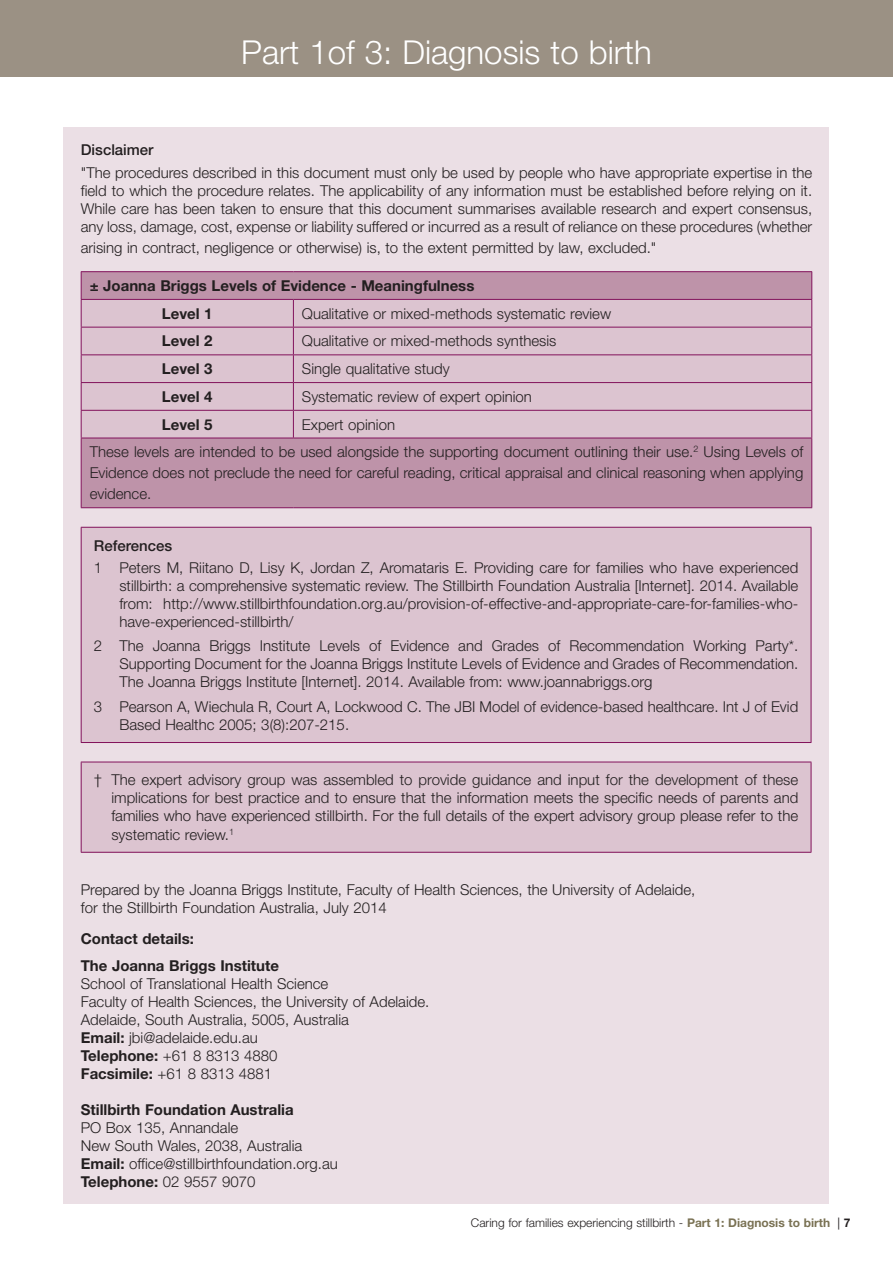
<style>
.page{position:relative;width:893px;height:1263px;background:#fff}
.page>*{position:absolute;margin:0;border:0;box-sizing:border-box;transform-origin:0 0}
.t1{font:300 33px "Helvetica Neue LT Std";color:#fff}
.Body{font:300 15px/18px "Helvetica Neue LT Std";color:#231f20;text-align:justify}
.Disclaimer{font:300 15px "Helvetica Neue LT Std";color:#231f20}
.Disclaimer-2{font:700 15px "Helvetica Neue LT Std";color:#231f20}
.Body-2{font:700 15px "Helvetica Neue LT Std";color:#231f20}
.Heading_2{font:500 15px "Helvetica Neue LT Std";color:#231f20}
.t2{font:300 12px "Helvetica Neue LT Std";color:#231f20}
.s1{font-weight:700}
.s2{font-weight:300}
.s3{font-weight:700;color:#7a7254}
.s4{font-weight:400}
</style>
<div class="page">
<div style="left:0;top:0;width:893px;height:77px;background:#9b9184"></div>
<div style="left:64px;top:128px;width:765px;height:1076px;background:#ebdfe5"></div>
<div style="left:82px;top:272px;width:729px;height:235px;background:#be93a9"></div>
<div style="left:82px;top:300px;width:729px;height:138px;background:#dcc4d0"></div>
<hr style="left:81px;top:271px;width:212px;height:1px;background:#82125b">
<hr style="left:293px;top:271px;width:519px;height:1px;background:#82125b">
<hr style="left:81px;top:299px;width:212px;height:1px;background:#82125b">
<hr style="left:293px;top:299px;width:519px;height:1px;background:#82125b">
<hr style="left:81px;top:327px;width:212px;height:1px;background:#82125b">
<hr style="left:293px;top:327px;width:519px;height:1px;background:#82125b">
<hr style="left:81px;top:354px;width:212px;height:1px;background:#82125b">
<hr style="left:293px;top:354px;width:519px;height:1px;background:#82125b">
<hr style="left:81px;top:382px;width:212px;height:1px;background:#82125b">
<hr style="left:293px;top:382px;width:519px;height:1px;background:#82125b">
<hr style="left:81px;top:410px;width:212px;height:1px;background:#82125b">
<svg style="left:81px;top:272px;width:1px;height:166px"></svg>
<hr style="left:293px;top:410px;width:519px;height:1px;background:#82125b">
<svg style="left:293px;top:300px;width:1px;height:138px"></svg>
<svg style="left:811px;top:272px;width:1px;height:166px"></svg>
<hr style="left:81px;top:438px;width:212px;height:1px;background:#82125b">
<hr style="left:81px;top:438px;width:1px;height:69px;background:#82125b">
<hr style="left:293px;top:438px;width:519px;height:1px;background:#82125b">
<hr style="left:811px;top:438px;width:1px;height:69px;background:#82125b">
<hr style="left:81px;top:507px;width:212px;height:1px;background:#82125b">
<hr style="left:293px;top:507px;width:519px;height:1px;background:#82125b">
<div style="left:81px;top:527px;width:730px;height:215px;background:#dcc4d0"></div>
<hr style="left:81px;top:527px;width:730px;height:1px;background:#82125b">
<hr style="left:81px;top:528px;width:1px;height:214px;background:#82125b">
<hr style="left:811px;top:528px;width:1px;height:214px;background:#82125b">
<hr style="left:81px;top:742px;width:730px;height:1px;background:#82125b">
<div style="left:81px;top:762px;width:730px;height:90px;background:#dcc4d0"></div>
<hr style="left:81px;top:762px;width:730px;height:1px;background:#82125b">
<hr style="left:81px;top:762px;width:1px;height:90px;background:#82125b">
<hr style="left:811px;top:762px;width:1px;height:90px;background:#82125b">
<hr style="left:81px;top:852px;width:730px;height:1px;background:#82125b">
<p class="t1" style="left:241px;top:32px;width:412px">Part 1of 3: Diagnosis to birth</p>
<p class="Heading_2" style="left:81px;top:141px;width:74px">Disclaimer</p>
<p class="Body" style="left:81px;top:163px;width:733px">"The procedures described in this document must only be used by people who have appropriate expertise in the field to which the procedure relates. The applicability of any information must be established before relying on it.<br>While care has been taken to ensure that this document summarises available research and expert consensus, any loss, damage, cost, expense or liability suffered or incurred as a result of reliance on these procedures (whether</p>
<p class="Body" style="left:81px;top:238px;width:577px">arising in contract, negligence or otherwise) is, to the extent permitted by law, excluded."</p>
<p class="Body-2" style="left:90px;top:276px;width:386px">± Joanna Briggs Levels of Evidence - Meaningfulness</p>
<p class="Body-2" style="left:162px;top:304px;width:52px">Level 1</p>
<p class="Body" style="left:302px;top:304px;width:311px">Qualitative or mixed-methods systematic review</p>
<p class="Body-2" style="left:162px;top:332px;width:52px">Level 2</p>
<p class="Body" style="left:302px;top:332px;width:256px">Qualitative or mixed-methods synthesis</p>
<p class="Body-2" style="left:162px;top:359px;width:52px">Level 3</p>
<p class="Body" style="left:302px;top:359px;width:149px">Single qualitative study</p>
<p class="Body-2" style="left:162px;top:387px;width:52px">Level 4</p>
<p class="Body" style="left:302px;top:387px;width:232px">Systematic review of expert opinion</p>
<p class="Body-2" style="left:162px;top:415px;width:52px">Level 5</p>
<p class="Body" style="left:302px;top:415px;width:95px">Expert opinion</p>
<p class="Body" style="left:90px;top:441px;width:715px;line-height:21px">These levels are intended to be used alongside the supporting document outlining their use.<sup>2</sup> Using Levels of Evidence does not preclude the need for careful reading, critical appraisal and clinical reasoning when applying evidence.</p>
<p class="Heading_2" style="left:94px;top:536px;width:80px">References</p>
<p class="Body" style="left:119px;top:558px;width:681px;text-indent:-25px">1 Peters M, Riitano D, Lisy K, Jordan Z, Aromataris E. Providing care for families who have experienced stillbirth: a comprehensive systematic review. The Stillbirth Foundation Australia [Internet]. 2014. Available from: http://www.stillbirthfoundation.org.au/provision-of-effective-and-appropriate-care-for-families-who&shy;have-experienced-stillbirth/</p>
<p class="Body" style="left:119px;top:637px;width:680px;text-indent:-25px">2 The Joanna Briggs Institute Levels of Evidence and Grades of Recommendation Working Party*.<br>Supporting Document for the Joanna Briggs Institute Levels of Evidence and Grades of Recommendation.<br>The Joanna Briggs Institute [Internet]. 2014. Available from: www.joannabriggs.org</p>
<p class="Body" style="left:119px;top:697px;width:680px;text-indent:-25px">3 Pearson A, Wiechula R, Court A, Lockwood C. The JBI Model of evidence-based healthcare. Int J of Evid<br>Based Healthc 2005; 3(8):207-215.</p>
<p class="Body" style="left:111px;top:771px;width:688px;text-indent:-18px">† The expert advisory group was assembled to provide guidance and input for the development of these implications for best practice and to ensure that the information meets the specific needs of parents and families who have experienced stillbirth. For the full details of the expert advisory group please refer to the systematic review.<sup>1</sup></p>
<p class="Body" style="left:81px;top:881px;width:616px">Prepared by the Joanna Briggs Institute, Faculty of Health Sciences, the University of Adelaide, for the Stillbirth Foundation Australia, July 2014</p>
<p class="Disclaimer-2" style="left:81px;top:929px;width:115px">Contact details:</p>
<p class="Disclaimer-2" style="left:81px;top:956px;width:200px">The Joanna Briggs Institute</p>
<p class="Disclaimer" style="left:81px;top:974px;width:249px">School of Translational Health Science</p>
<p class="Disclaimer" style="left:81px;top:992px;width:350px">Faculty of Health Sciences, the University of Adelaide.</p>
<p class="Disclaimer" style="left:81px;top:1010px;width:270px">Adelaide, South Australia, 5005, Australia</p>
<p class="Disclaimer" style="left:81px;top:1028px;width:179px"><span class="s1">Email:</span> jbi@adelaide.edu.au</p>
<p class="Disclaimer" style="left:81px;top:1046px;width:198px"><span class="s1">Telephone:</span> +61 8 8313 4880</p>
<p class="Disclaimer" style="left:81px;top:1064px;width:193px"><span class="s1">Facsimile:</span> +61 8 8313 4881</p>
<p class="Disclaimer-2" style="left:81px;top:1100px;width:214px">Stillbirth Foundation Australia</p>
<p class="Disclaimer" style="left:81px;top:1118px;width:159px">PO Box 135, Annandale</p>
<p class="Disclaimer" style="left:81px;top:1136px;width:223px">New South Wales, 2038, Australia</p>
<p class="Disclaimer" style="left:81px;top:1154px;width:259px"><span class="s1">Email:</span> office@stillbirthfoundation.org.au</p>
<p class="Disclaimer-2" style="left:81px;top:1172px;width:176px">Telephone: <span class="s2">02 9557 9070</span></p>
<p class="t2" style="left:471px;top:1216px;width:381px">Caring for families experiencing stillbirth - <span class="s3">Part 1: Diagnosis to birth</span> <span class="s4">|</span> <span class="s1">7</span></p>
</div>
